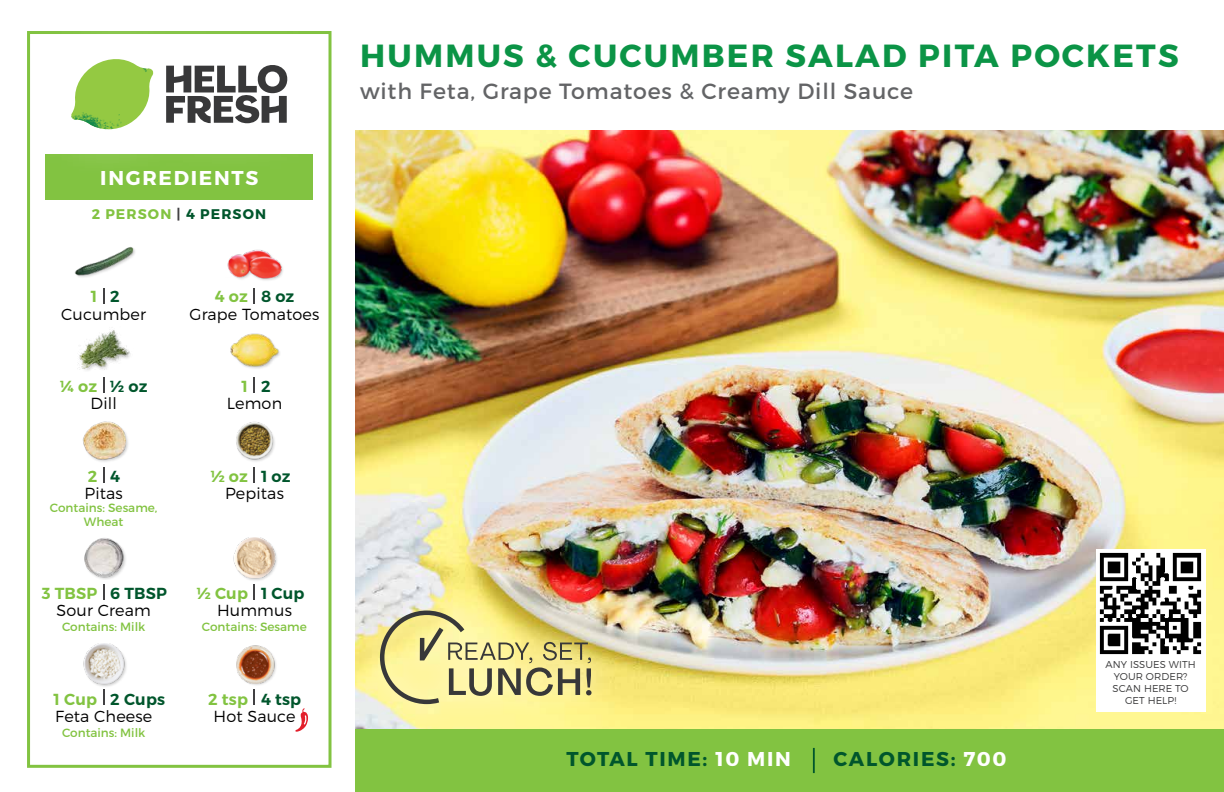
<style>
.page{position:relative;width:1224px;height:792px;background:#fff}
.page>*{position:absolute;margin:0;border:0;box-sizing:border-box;transform-origin:0 0}
.t1{font:700 32px "Montserrat";letter-spacing:.07em;color:#0b9446}
.t2{font:22px "Montserrat";letter-spacing:.04em;color:#636466}
.t3{font:700 20px "Montserrat";letter-spacing:.085em;color:#00562c}
.t4{font:700 20px "Montserrat";letter-spacing:.085em;color:#fff}
.t5{font:300 16px "Montserrat";letter-spacing:.01em;color:#000}
.t6{font:600 16px "Montserrat";letter-spacing:.01em;color:#00562c}
.t7{font:600 16px "Montserrat";letter-spacing:.01em;color:#82c341}
.t8{font:700 14px "Montserrat";letter-spacing:.08em;color:#82c341}
.t9{font:12px/14px "Montserrat";color:#82c341;text-align:center}
.t10{font:300 10px/12px "Montserrat";letter-spacing:.01em;color:#383839;text-align:center}
.s1{color:#414042}
.s2{color:#00562c}
.s3{color:#fff}
</style>
<div class="page">
<img style="left:356px;top:130px;width:868px;height:599px">
<div style="left:356px;top:729px;width:868px;height:63px;background:#82c341"></div>
<div style="left:45px;top:154px;width:268px;height:46px;background:#82c341"></div>
<div style="left:27px;top:31px;width:305px;height:737px;border:3px solid #82c341"></div>
<hr style="left:813px;top:748px;width:2px;height:25px;background:#00562c">
<img style="left:74px;top:247px;width:61px;height:30px">
<img style="left:227px;top:249px;width:56px;height:32px">
<img style="left:78px;top:330px;width:53px;height:41px">
<img style="left:230px;top:333px;width:50px;height:36px">
<img style="left:83px;top:421px;width:45px;height:41px">
<img style="left:236px;top:422px;width:39px;height:40px">
<img style="left:84px;top:538px;width:42px;height:42px">
<img style="left:233px;top:537px;width:44px;height:44px">
<img style="left:83px;top:643px;width:44px;height:44px">
<img style="left:236px;top:645px;width:40px;height:40px">
<svg style="left:295px;top:708px;width:13px;height:24px"></svg>
<div style="left:22px;top:8px;width:318px;height:173px;background:#fff;opacity:.75"></div>
<svg style="left:166px;top:63px;width:121px;height:60px"></svg>
<svg style="left:71px;top:59px;width:82px;height:70px"></svg>
<img style="left:116px;top:59px;width:37px;height:31px">
<img style="left:71px;top:86px;width:75px;height:13px">
<img style="left:71px;top:90px;width:72px;height:39px">
<img style="left:114px;top:99px;width:32px;height:30px">
<div style="left:1096px;top:655px;width:110px;height:57px;background:#fff"></div>
<div style="left:1096px;top:549px;width:110px;height:110px;background:#fff"></div>
<img style="left:1099px;top:552px;width:103px;height:103px">
<div style="left:356px;top:586px;width:260px;height:142px;background:#fff;opacity:.9"></div>
<svg style="left:378px;top:608px;width:214px;height:98px;background:#d8cf8a"></svg>
<svg style="left:254px;top:288px;width:1px;height:16px"></svg>
<svg style="left:103px;top:288px;width:1px;height:16px"></svg>
<svg style="left:254px;top:378px;width:1px;height:15px"></svg>
<svg style="left:103px;top:378px;width:1px;height:15px"></svg>
<svg style="left:254px;top:467px;width:1px;height:15px"></svg>
<svg style="left:103px;top:467px;width:1px;height:15px"></svg>
<svg style="left:254px;top:585px;width:1px;height:15px"></svg>
<svg style="left:103px;top:585px;width:1px;height:15px"></svg>
<svg style="left:254px;top:689px;width:1px;height:16px"></svg>
<svg style="left:103px;top:689px;width:1px;height:16px"></svg>
<p class="t4" style="left:100px;top:165px;width:159px">INGREDIENTS</p>
<p class="t8" style="left:92px;top:205px;width:176px">2 PERSON <span class="s1">|</span> <span class="s2">4 PERSON</span></p>
<p class="t6" style="left:110px;top:287px;width:11px">2</p>
<p class="t6" style="left:261px;top:287px;width:35px">8 oz</p>
<p class="t7" style="left:91px;top:287px;width:8px">1</p>
<p class="t7" style="left:215px;top:287px;width:35px">4 oz</p>
<p class="t5" style="left:61px;top:305px;width:86px">Cucumber</p>
<p class="t5" style="left:190px;top:305px;width:131px">Grape Tomatoes</p>
<p class="t6" style="left:110px;top:376px;width:39px">½ oz</p>
<p class="t6" style="left:261px;top:376px;width:11px">2</p>
<p class="t7" style="left:60px;top:376px;width:38px">¼ oz</p>
<p class="t7" style="left:242px;top:376px;width:8px">1</p>
<p class="t5" style="left:91px;top:394px;width:28px">Dill</p>
<p class="t5" style="left:227px;top:394px;width:57px">Lemon</p>
<p class="t7" style="left:88px;top:466px;width:11px">2</p>
<p class="t7" style="left:211px;top:466px;width:39px">½ oz</p>
<p class="t6" style="left:110px;top:466px;width:11px">4</p>
<p class="t6" style="left:261px;top:466px;width:31px">1 oz</p>
<p class="t5" style="left:85px;top:484px;width:40px">Pitas</p>
<p class="t5" style="left:225px;top:484px;width:60px">Pepitas</p>
<p class="t9" style="left:50px;top:501px;width:109px">Contains: Sesame,<br>Wheat</p>
<p class="t7" style="left:42px;top:583px;width:57px">3 TBSP</p>
<p class="t7" style="left:197px;top:583px;width:53px">½ Cup</p>
<p class="t6" style="left:110px;top:583px;width:58px">6 TBSP</p>
<p class="t6" style="left:261px;top:583px;width:45px">1 Cup</p>
<p class="t5" style="left:57px;top:601px;width:96px">Sour Cream</p>
<p class="t5" style="left:217px;top:601px;width:76px">Hummus</p>
<p class="t9" style="left:62px;top:620px;width:85px">Contains: Milk</p>
<p class="t9" style="left:202px;top:620px;width:106px">Contains: Sesame</p>
<p class="t7" style="left:54px;top:689px;width:45px">1 Cup</p>
<p class="t7" style="left:208px;top:689px;width:41px">2 tsp</p>
<p class="t6" style="left:110px;top:689px;width:56px">2 Cups</p>
<p class="t6" style="left:261px;top:689px;width:42px">4 tsp</p>
<p class="t5" style="left:55px;top:707px;width:99px">Feta Cheese</p>
<p class="t5" style="left:214px;top:707px;width:83px">Hot Sauce</p>
<p class="t9" style="left:62px;top:725px;width:85px">Contains: Milk</p>
<h1 class="t1" style="left:360px;top:36px;width:820px">HUMMUS &amp; CUCUMBER SALAD PITA POCKETS</h1>
<h2 class="t2" style="left:360px;top:78px;width:555px">with Feta, Grape Tomatoes &amp; Creamy Dill Sauce</h2>
<p class="t3" style="left:567px;top:747px;width:226px">TOTAL TIME: <span class="s3">10 MIN</span></p>
<p class="t3" style="left:834px;top:747px;width:174px">CALORIES: <span class="s3">700</span></p>
<p class="t10" style="left:1106px;top:658px;width:92px">ANY ISSUES WITH<br>YOUR ORDER?<br>SCAN HERE TO<br>GET HELP!</p>
</div>
